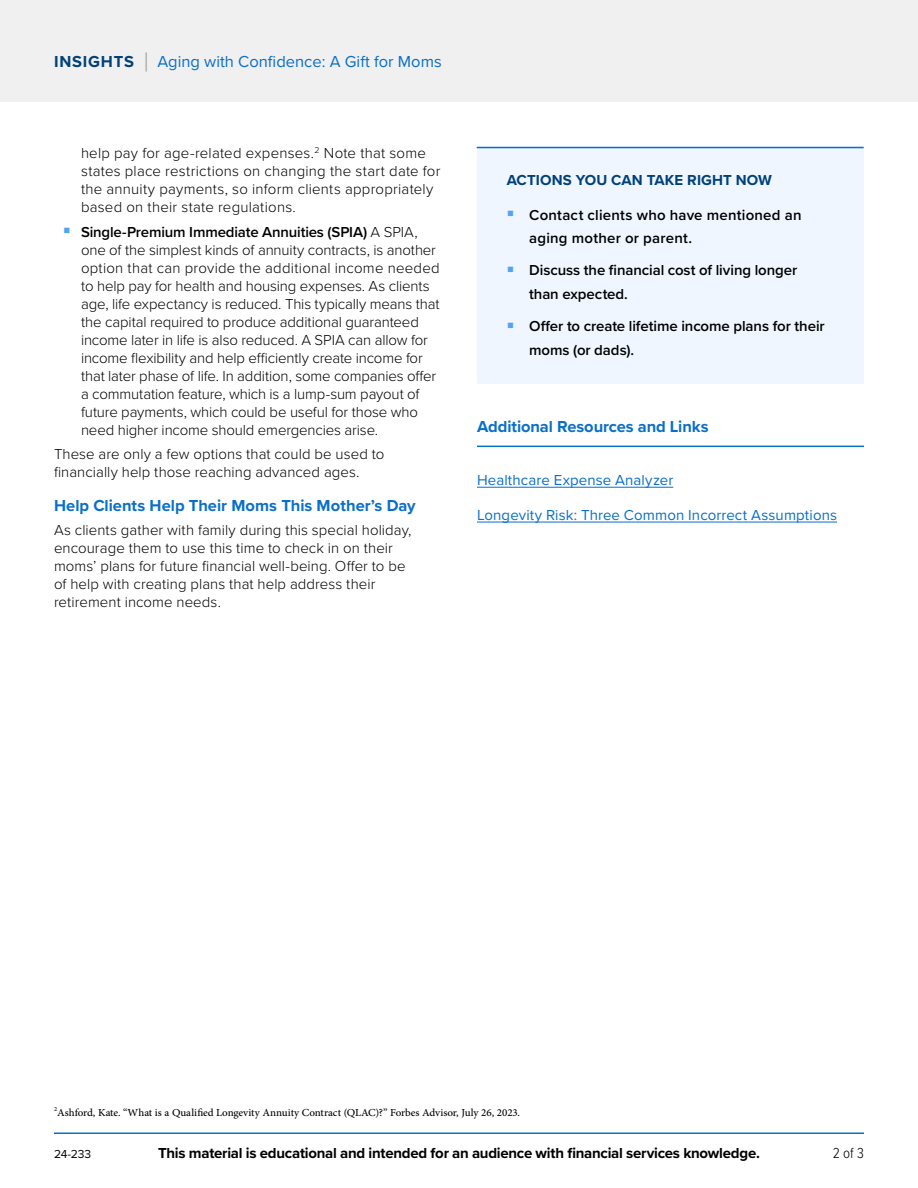
<style>
.page{position:relative;width:918px;height:1188px;background:#fff}
.page>*{position:absolute;margin:0;border:0;box-sizing:border-box;transform-origin:0 0}
.t1{font:700 16.5px "Proxima Nova";color:#0a6fc9}
.t2{font:16.5px "Proxima Nova";color:#0a6fc9}
.t3{font:300 15px/18px "Proxima Nova";color:#000}
.t4{font:600 15px/23.4px "Proxima Nova";color:#000}
.t5{font:15px "Adobe Arabic";letter-spacing:-.005em;color:#000}
.t6{font:700 15px "Proxima Nova";letter-spacing:-.015em;color:#000}
.t7{font:15px "Proxima Nova";letter-spacing:.01em;color:#0a6fc9}
.t8{font:700 15px "Proxima Nova";letter-spacing:.01em;color:#024178}
.t9{font:300 15px "Proxima Nova Cond";color:#000}
.t10{font:12px "Proxima Nova";color:#000}
.s1{font-weight:700;color:#024178}
.s2{font-weight:300;font-size:27px;color:#a3a3a7}
.s3{font-weight:600}
</style>
<div class="page">
<div style="left:0;top:0;width:918px;height:102px;background:#f0f0f0"></div>
<hr style="left:54px;top:1132px;width:810px;height:2px;background:#0a6fc9">
<div style="left:477px;top:146px;width:387px;height:237px;background:#eff6ff"></div>
<hr style="left:477px;top:147px;width:387px;height:1px;background:#0a6fc9">
<hr style="left:477px;top:446px;width:387px;height:1px;background:#0a6fc9">
<hr style="left:477px;top:487px;width:196px;height:1px;background:#0a6fc9">
<hr style="left:477px;top:522px;width:360px;height:1px;background:#0a6fc9">
<p class="t2" style="left:54px;top:49px;width:389px"><span class="s1">INSIGHTS</span> <span class="s2">|</span> Aging with Confidence: A Gift for Moms</p>
<p class="t3" style="left:81px;top:143px;width:361px">help pay for age-related expenses.<sup>2</sup> Note that some states place restrictions on changing the start date for the annuity payments, so inform clients appropriately based on their state regulations.</p>
<p class="t3" style="left:81px;top:222px;width:360px"><span class="s3">Single-Premium Immediate Annuities (SPIA)</span> A SPIA, one of the simplest kinds of annuity contracts, is another option that can provide the additional income needed to help pay for health and housing expenses. As clients age, life expectancy is reduced. This typically means that the capital required to produce additional guaranteed income later in life is also reduced. A SPIA can allow for income flexibility and help efficiently create income for that later phase of life. In addition, some companies offer a commutation feature, which is a lump-sum payout of future payments, which could be useful for those who need higher income should emergencies arise.</p>
<p class="t3" style="left:54px;top:445px;width:332px">These are only a few options that could be used to financially help those reaching advanced ages.</p>
<p class="t1" style="left:54px;top:493px;width:363px">Help Clients Help Their Moms This Mother’s Day</p>
<p class="t3" style="left:54px;top:521px;width:359px">As clients gather with family during this special holiday, encourage them to use this time to check in on their moms’ plans for future financial well-being. Offer to be of help with creating plans that help address their retirement income needs.</p>
<p class="t8" style="left:507px;top:169px;width:267px">ACTIONS YOU CAN TAKE RIGHT NOW</p>
<p class="t4" style="left:529px;top:202px;width:274px">Contact clients who have mentioned an aging mother or parent.</p>
<p class="t4" style="left:529px;top:258px;width:270px">Discuss the financial cost of living longer than expected.</p>
<p class="t4" style="left:529px;top:314px;width:297px">Offer to create lifetime income plans for their moms (or dads).</p>
<p class="t1" style="left:477px;top:414px;width:233px">Additional Resources and Links</p>
<p class="t7" style="left:477px;top:469px;width:198px">Healthcare Expense Analyzer</p>
<p class="t7" style="left:477px;top:503px;width:362px">Longevity Risk: Three Common Incorrect Assumptions</p>
<p class="t5" style="left:54px;top:1102px;width:468px"><sup>2</sup>Ashford, Kate. “What is a Qualified Longevity Annuity Contract (QLAC)?” Forbes Advisor, July 26, 2023.</p>
<p class="t10" style="left:54px;top:1145px;width:39px">24-233</p>
<p class="t6" style="left:158px;top:1142px;width:603px">This material is educational and intended for an audience with financial services knowledge.</p>
<p class="t9" style="left:833px;top:1142px;width:33px">2 of 3</p>
</div>
